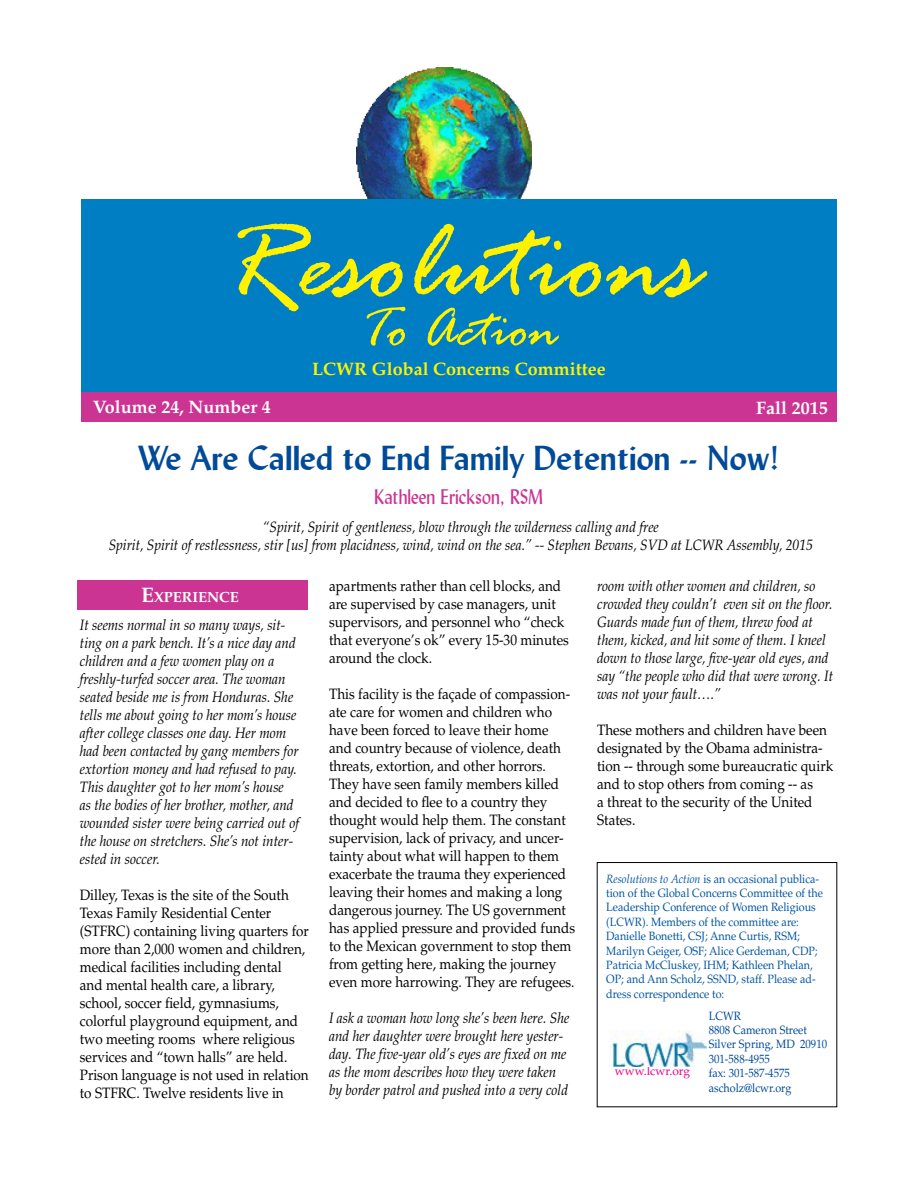
<style>
.page{position:relative;width:918px;height:1188px;background:#fff}
.page>*{position:absolute;margin:0;border:0;box-sizing:border-box;transform-origin:0 0}
.t1{font:italic 117px "Rage";color:#fff200}
.t2{font:italic 57px "Rage";color:#fff200}
.t3{font:700 34.5px "Lydian BT";color:#004a98}
.t4{font:21px "Lydian BT";color:#cb3493;scale:.9 1}
.t5{font:700 18px "Palatino LT Std";color:#fff200}
.t6{font:700 18px "Palatino LT Std";color:#fff}
.t7{font:15px/18px "Palatino LT Std";color:#000;scale:.9 1}
.t8{font:italic 15px/18px "Palatino LT Std";color:#000;scale:.9 1}
.t9{font:700 14.7px "Palatino LT Std";color:#fff}
.t10{font:12px/14.4px "Palatino LT Std";color:#0055a1;scale:.9 1}
.t11{font:12px/14.4px "Palatino LT Std";color:#004a98;scale:.9 1}
.t12{font:12px "Palatino LT Std";color:#ec008c}
.s1{font-size:21px}
.s2{font-style:italic}
</style>
<div class="page">
<div style="left:81px;top:392px;width:756px;height:30px;background:#cb3493"></div>
<img style="left:356px;top:68px;width:176px;height:132px">
<div style="left:81px;top:200px;width:756px;height:192px;background:#007ec4"></div>
<img style="left:609px;top:1031px;width:97px;height:36px">
<div style="left:78px;top:580px;width:230px;height:30px;background:#cb3493"></div>
<h1 class="t1" style="left:219px;top:201px;width:482px">Resolutions</h1>
<h2 class="t2" style="left:359px;top:299px;width:201px">To Action</h2>
<p class="t5" style="left:312px;top:358px;width:295px">LCWR Global Concerns Committee</p>
<p class="t6" style="left:93px;top:397px;width:180px">Volume 24, Number 4</p>
<p class="t6" style="left:756px;top:397px;width:73px">Fall 2015</p>
<h3 class="t3" style="left:138px;top:437px;width:643px">We Are Called to End Family Detention -- Now!</h3>
<h3 class="t4" style="left:374px;top:484px;width:190px">Kathleen Erickson, RSM</h3>
<p class="t8" style="left:109px;top:518px;width:784px;text-align:center">“Spirit, Spirit of gentleness, blow through the wilderness calling and free<br>Spirit, Spirit of restlessness, stir [us] from placidness, wind, wind on the sea.” -- Stephen Bevans, SVD at LCWR Assembly, 2015</p>
<p class="t9" style="left:141px;top:588px;width:98px"><span class="s1">E</span>XPERIENCE</p>
<p class="t8" style="left:80px;top:616px;width:245px">It seems normal in so many ways, sit&shy;ting on a park bench. It’s a nice day and children and a few women play on a freshly-turfed soccer area. The woman seated beside me is from Honduras. She tells me about going to her mom’s house after college classes one day. Her mom had been contacted by gang members for extortion money and had refused to pay.<br>This daughter got to her mom’s house<br>as the bodies of her brother, mother, and wounded sister were being carried out of the house on stretchers. She’s not inter&shy;ested in soccer.</p>
<p class="t7" style="left:80px;top:886px;width:256px">Dilley, Texas is the site of the South Texas Family Residential Center (STFRC) containing living quarters for more than 2,000 women and children, medical facilities including dental<br>and mental health care, a library, school, soccer field, gymnasiums, colorful playground equipment, and two meeting rooms where religious services and “town halls” are held.<br>Prison language is not used in relation to STFRC. Twelve residents live in</p>
<p class="t7" style="left:329px;top:578px;width:268px">apartments rather than cell blocks, and are supervised by case managers, unit supervisors, and personnel who “check that everyone’s ok” every 15-30 minutes around the clock.</p>
<p class="t7" style="left:329px;top:686px;width:275px">This facility is the façade of compassion&shy;ate care for women and children who have been forced to leave their home and country because of violence, death threats, extortion, and other horrors.<br>They have seen family members killed and decided to flee to a country they thought would help them. The constant supervision, lack of privacy, and uncer&shy;tainty about what will happen to them exacerbate the trauma they experienced leaving their homes and making a long dangerous journey. The US government has applied pressure and provided funds to the Mexican government to stop them from getting here, making the journey even more harrowing. They are refugees.</p>
<p class="t8" style="left:329px;top:1009px;width:268px">I ask a woman how long she’s been here. She and her daughter were brought here yester&shy;day. The five-year old’s eyes are fixed on me as the mom describes how they were taken by border patrol and pushed into a very cold</p>
<p class="t8" style="left:597px;top:578px;width:264px">room with other women and children, so crowded they couldn’t even sit on the floor.<br>Guards made fun of them, threw food at them, kicked, and hit some of them. I kneel down to those large, five-year old eyes, and say “the people who did that were wrong. It was not your fault….”</p>
<p class="t7" style="left:597px;top:722px;width:264px">These mothers and children have been designated by the Obama administra&shy;tion -- through some bureaucratic quirk and to stop others from coming -- as<br>a threat to the security of the United<br>States.</p>
<p class="t10" style="left:606px;top:871px;width:242px"><span class="s2">Resolutions to Action</span> is an occasional publica&shy;tion of the Global Concerns Committee of the Leadership Conference of Women Religious (LCWR). Members of the committee are:<br>Danielle Bonetti, CSJ; Anne Curtis, RSM; Marilyn Geiger, OSF; Alice Gerdeman, CDP; Patricia McCluskey, IHM; Kathleen Phelan, OP; and Ann Scholz, SSND, staff. Please ad&shy;dress correspondence to:</p>
<p class="t12" style="left:615px;top:1064px;width:77px">www.lcwr.org</p>
<p class="t11" style="left:709px;top:1008px;width:133px">LCWR<br>8808 Cameron Street<br>Silver Spring, MD 20910<br>301-588-4955<br>fax: 301-587-4575 ascholz@lcwr.org</p>
</div>
